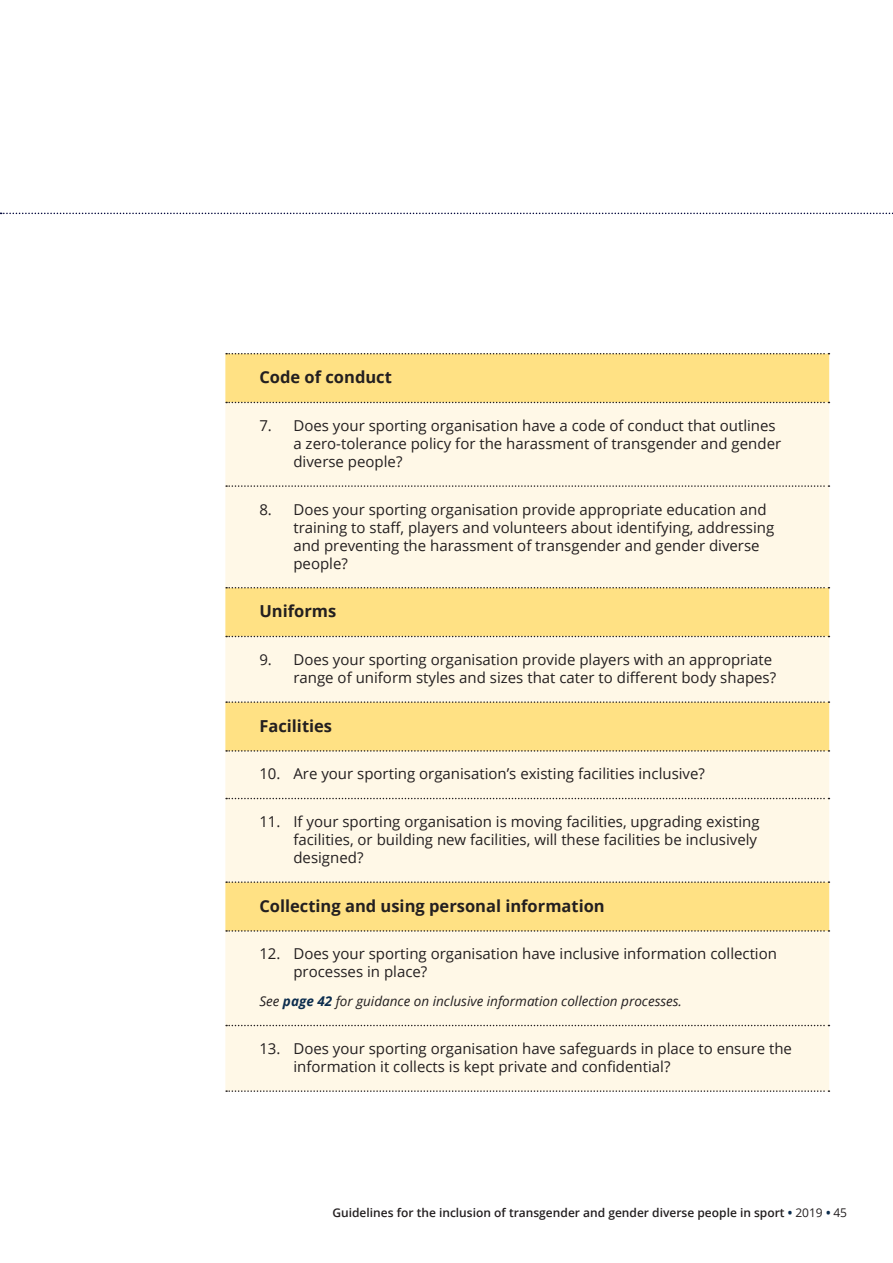
<style>
.page{position:relative;width:893px;height:1263px;background:#fff}
.page>*{position:absolute;margin:0;border:0;box-sizing:border-box;transform-origin:0 0}
.Text_Box_Heading_1{font:700 16.5px "Open Sans";color:#231f20}
.t1{font:15px/18px "Open Sans";color:#231f20}
.Text_Box_Text{font:italic 13.5px "Open Sans";color:#231f20}
.t2{font:600 12px "Open Sans";color:#231f20}
.s1{font-weight:700;color:#0c2d4e}
.s2{font-weight:400}
</style>
<div class="page">
<svg style="left:0;top:213px;width:893px;height:1px"></svg>
<div style="left:225px;top:354px;width:604px;height:48px;background:#ffe184"></div>
<svg style="left:225px;top:402px;width:604px;height:689px;background:#fef2d1"></svg>
<svg style="left:226px;top:353px;width:603px;height:1px"></svg>
<svg style="left:226px;top:402px;width:603px;height:1px"></svg>
<svg style="left:226px;top:485px;width:603px;height:2px"></svg>
<svg style="left:226px;top:587px;width:603px;height:1px"></svg>
<svg style="left:226px;top:636px;width:603px;height:1px"></svg>
<svg style="left:226px;top:701px;width:603px;height:2px"></svg>
<svg style="left:226px;top:750px;width:603px;height:2px"></svg>
<svg style="left:226px;top:798px;width:603px;height:1px"></svg>
<svg style="left:226px;top:881px;width:603px;height:2px"></svg>
<svg style="left:226px;top:930px;width:603px;height:2px"></svg>
<svg style="left:226px;top:1025px;width:603px;height:1px"></svg>
<svg style="left:226px;top:1090px;width:603px;height:2px"></svg>
<p class="Text_Box_Heading_1" style="left:259px;top:366px;width:134px">Code of conduct</p>
<p class="t1" style="left:293px;top:416px;width:489px;text-indent:-34px">7. Does your sporting organisation have a code of conduct that outlines a zero-tolerance policy for the harassment of transgender and gender diverse people?</p>
<p class="t1" style="left:293px;top:500px;width:482px;text-indent:-34px">8. Does your sporting organisation provide appropriate education and training to staff, players and volunteers about identifying, addressing and preventing the harassment of transgender and gender diverse people?</p>
<p class="Text_Box_Heading_1" style="left:259px;top:600px;width:78px">Uniforms</p>
<p class="t1" style="left:259px;top:650px;width:518px;text-align:right">9. Does your sporting organisation provide players with an appropriate range of uniform styles and sizes that cater to different body shapes?</p>
<p class="Text_Box_Heading_1" style="left:259px;top:714px;width:74px">Facilities</p>
<p class="t1" style="left:259px;top:764px;width:447px">10. Are your sporting organisation’s existing facilities inclusive?</p>
<p class="t1" style="left:293px;top:812px;width:468px;text-indent:-34px">11. If your sporting organisation is moving facilities, upgrading existing facilities, or building new facilities, will these facilities be inclusively designed?</p>
<p class="Text_Box_Heading_1" style="left:259px;top:894px;width:347px">Collecting and using personal information</p>
<p class="t1" style="left:293px;top:944px;width:485px;text-indent:-34px">12. Does your sporting organisation have inclusive information collection processes in place?</p>
<p class="Text_Box_Text" style="left:259px;top:992px;width:424px">See <span class="s1">page 42</span> for guidance on inclusive information collection processes.</p>
<p class="t1" style="left:293px;top:1039px;width:500px;text-indent:-34px">13. Does your sporting organisation have safeguards in place to ensure the information it collects is kept private and confidential?</p>
<p class="t2" style="left:332px;top:1204px;width:516px">Guidelines for the inclusion of transgender and gender diverse people in sport <span class="s1">•</span> <span class="s2">2019</span> <span class="s1">•</span> <span class="s2">45</span></p>
</div>
